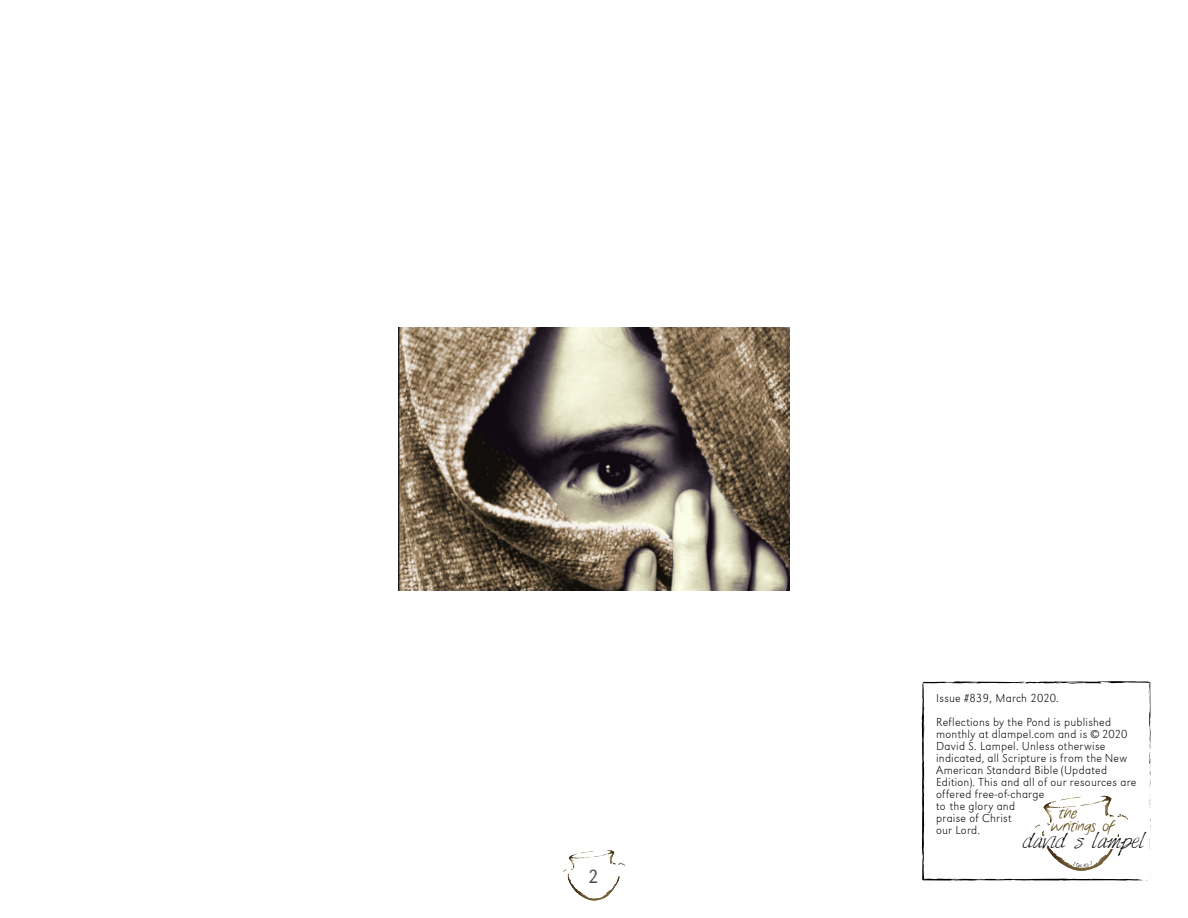
<style>
.page{position:relative;width:1188px;height:918px;background:#fff}
.page>*{position:absolute;margin:0;border:0;box-sizing:border-box;transform-origin:0 0}
.t1{font:19.5px "URW Grotesk T Ligh";color:#4d4d4d}
.t2{font:18.9px "Harabara Hand";letter-spacing:-.03em;color:#000}
.t3{font:15.15px/12.6px "Notethis";letter-spacing:-.015em;color:#574109}
.t4{font:12px/12px "URW Grotesk T Extr Ligh";letter-spacing:.02em;color:#000}
</style>
<div class="page">
<svg style="left:563px;top:850px;width:62px;height:51px"></svg>
<svg style="left:922px;top:681px;width:229px;height:200px"></svg>
<svg style="left:945px;top:682px;width:7px;height:2px"></svg>
<svg style="left:1143px;top:681px;width:8px;height:23px"></svg>
<svg style="left:1105px;top:682px;width:6px;height:2px"></svg>
<svg style="left:1055px;top:681px;width:7px;height:3px"></svg>
<svg style="left:922px;top:750px;width:3px;height:8px"></svg>
<img style="left:399px;top:327px;width:390px;height:264px">
<svg style="left:1018px;top:717px;width:133px;height:164px"></svg>
<h1 class="t1" style="left:588px;top:868px;width:12px">2</h1>
<p class="t4" style="left:936px;top:687px;width:177px;line-height:24px">Issue #839, March 2020.<br>Reflections by the Pond is published</p>
<p class="t4" style="left:936px;top:729px;width:202px">monthly at dlampel.com and is © 2020<br>David S. Lampel. Unless otherwise indicated, all Scripture is from the New<br>American Standard Bible (Updated<br>Edition). This and all of our resources are offered free-of-charge<br>to the glory and<br>praise of Christ<br>our Lord.</p>
<h2 class="t2" style="left:1023px;top:830px;width:124px">david s lampel</h2>
<p class="t3" style="left:1052px;top:808px;width:65px;text-indent:7px">the writings of</p>
</div>
